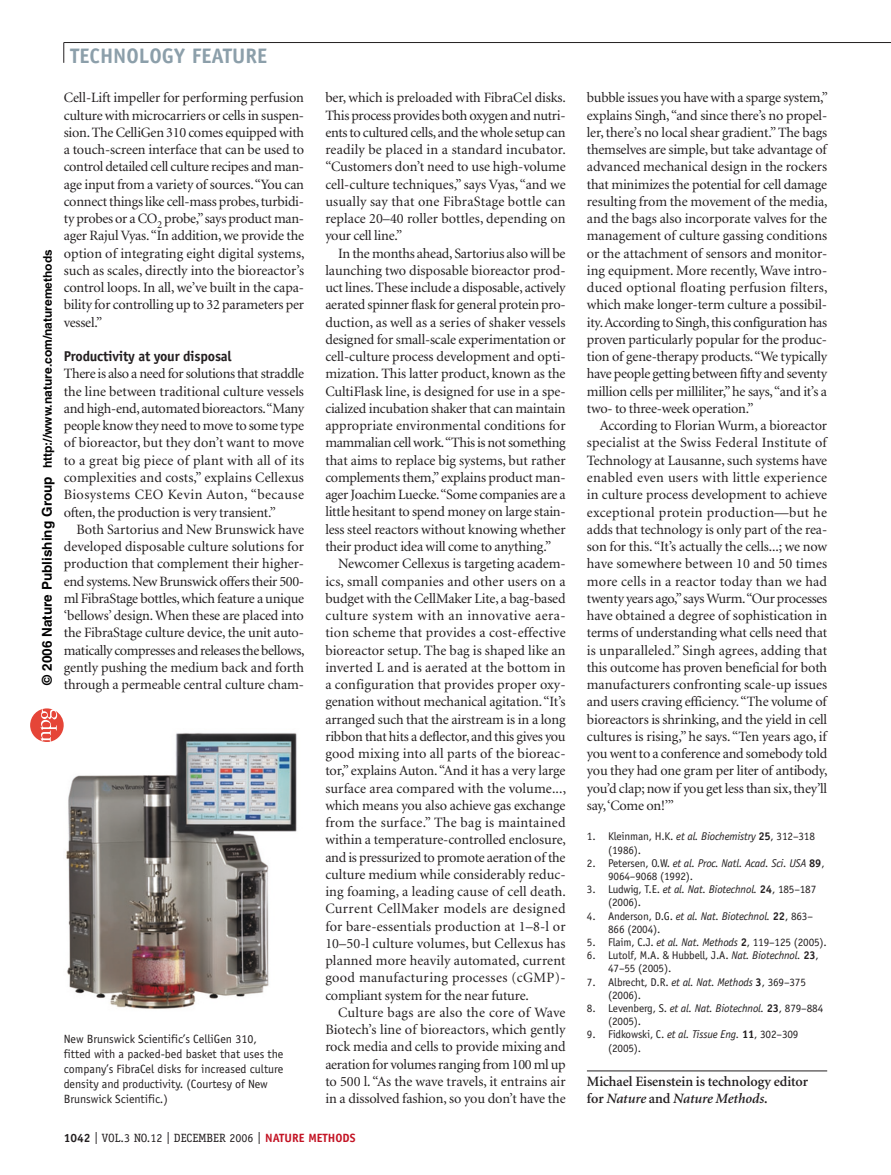
<style>
.page{position:relative;width:891px;height:1175px;background:#fff}
.page>*{position:absolute;margin:0;border:0;box-sizing:border-box;transform-origin:0 0}
.t1{font:700 21px "Officina Sans";color:#8c9faa}
.t2{font:14.25px/17.2px "Minion";letter-spacing:-.015em;color:#231f20;text-align:justify}
.t3{font:600 14.25px/17.2px "Minion";letter-spacing:-.005em;color:#231f20}
.t4{font:700 14.25px "Officina Sans";letter-spacing:-.015em;color:#231f20}
.t5{font:12px/15px "Officina Sans";color:#231f20}
.t6{font:700 12px "Helvetica";color:#000}
.t7{font:12px "Officina Serif";color:#231f20}
.t8{font:11.25px/13.2px "Officina Sans";letter-spacing:-.015em;color:#231f20}
.s1{font-size:13.5px}
.s2{font-family:"Helvetica Bold 2";font-weight:400;font-size:13.5px}
.s3{font-family:"Arial"}
.s4{font-family:"Officina Sans";font-weight:700}
.s5{font-family:"Officina Sans";font-weight:700;color:#c31324}
.s6{font-style:italic}
.s7{font-weight:700}
</style>
<div class="page">
<svg style="left:64px;top:43px;width:1px;height:20px"></svg>
<hr style="left:64px;top:42px;width:827px;height:1px;background:#231f20">
<hr style="left:587px;top:1070px;width:240px;height:1px;background:#231f20">
<img style="left:66px;top:733px;width:231px;height:276px">
<svg style="left:30px;top:708px;width:34px;height:34px"></svg>
<p class="t6" style="left:40px;top:685px;width:437px;rotate:-90deg"><span class="s1">© 200</span><span class="s2">6</span> <span class="s1">Nature Publishing Group</span> http://www.nature.com/nature<span class="s3">methods</span></p>
<h1 class="t1" style="left:70px;top:48px;width:199px">TECHNOLOGY FEATURE</h1>
<p class="t2" style="left:64px;top:90px;width:242px">Cell-Lift impeller for performing perfusion culture with microcarriers or cells in suspen&shy;sion. The CelliGen 310 comes equipped with a touch-screen interface that can be used to control detailed cell culture recipes and man&shy;age input from a variety of sources. “You can connect things like cell-mass probes, turbidi&shy;ty probes or a CO<sub>2</sub> probe,” says product man&shy;ager Rajul Vyas. “In addition, we provide the option of integrating eight digital systems, such as scales, directly into the bioreactor’s control loops. In all, we’ve built in the capa&shy;bility for controlling up to 32 parameters per vessel.”</p>
<p class="t4" style="left:64px;top:351px;width:169px">Productivity at your disposal</p>
<p class="t2" style="left:64px;top:366px;width:242px">There is also a need for solutions that straddle the line between traditional culture vessels and high-end, automated bioreactors. “Many people know they need to move to some type of bioreactor, but they don’t want to move to a great big piece of plant with all of its complexities and costs,” explains Cellexus Biosystems CEO Kevin Auton, “because often, the production is very transient.”</p>
<p class="t2" style="left:64px;top:522px;width:242px;text-indent:13px">Both Sartorius and New Brunswick have developed disposable culture solutions for production that complement their higher&shy;end systems. New Brunswick offers their 500- ml FibraStage bottles, which feature a unique ‘bellows’ design. When these are placed into the FibraStage culture device, the unit auto&shy;matically compresses and releases the bellows, gently pushing the medium back and forth through a permeable central culture cham-</p>
<p class="t5" style="left:64px;top:1032px;width:221px">New Brunswick Scientific’s CelliGen 310, fitted with a packed-bed basket that uses the company’s FibraCel disks for increased culture density and productivity. (Courtesy of New Brunswick Scientific.)</p>
<p class="t2" style="left:325px;top:90px;width:242px">ber, which is preloaded with FibraCel disks.<br>This process provides both oxygen and nutri&shy;ents to cultured cells, and the whole setup can readily be placed in a standard incubator. “Customers don’t need to use high-volume cell-culture techniques,” says Vyas, “and we usually say that one FibraStage bottle can replace 20–40 roller bottles, depending on your cell line.”</p>
<p class="t2" style="left:325px;top:246px;width:242px;text-indent:13px">In the months ahead, Sartorius also will be launching two disposable bioreactor prod&shy;uct lines. These include a disposable, actively aerated spinner flask for general protein pro&shy;duction, as well as a series of shaker vessels designed for small-scale experimentation or cell-culture process development and opti&shy;mization. This latter product, known as the CultiFlask line, is designed for use in a spe&shy;cialized incubation shaker that can maintain appropriate environmental conditions for mammalian cell work. “This is not something that aims to replace big systems, but rather complements them,” explains product man&shy;ager Joachim Luecke. “Some companies are a little hesitant to spend money on large stain&shy;less steel reactors without knowing whether their product idea will come to anything.”</p>
<p class="t2" style="left:325px;top:556px;width:242px;text-indent:13px">Newcomer Cellexus is targeting academ&shy;ics, small companies and other users on a budget with the CellMaker Lite, a bag-based culture system with an innovative aera&shy;tion scheme that provides a cost-effective bioreactor setup. The bag is shaped like an inverted L and is aerated at the bottom in a configuration that provides proper oxy&shy;genation without mechanical agitation. “It’s arranged such that the airstream is in a long ribbon that hits a deflector, and this gives you good mixing into all parts of the bioreac&shy;tor,” explains Auton. “And it has a very large surface area compared with the volume..., which means you also achieve gas exchange from the surface.” The bag is maintained within a temperature-controlled enclosure, and is pressurized to promote aeration of the culture medium while considerably reduc&shy;ing foaming, a leading cause of cell death.<br>Current CellMaker models are designed for bare-essentials production at 1–8-l or 10–50-l culture volumes, but Cellexus has planned more heavily automated, current good manufacturing processes (cGMP)- compliant system for the near future.</p>
<p class="t2" style="left:325px;top:1005px;width:242px;text-indent:13px">Culture bags are also the core of Wave Biotech’s line of bioreactors, which gently rock media and cells to provide mixing and aeration for volumes ranging from 100 ml up to 500 l. “As the wave travels, it entrains air in a dissolved fashion, so you don’t have the</p>
<p class="t7" style="left:64px;top:1133px;width:293px"><span class="s4">1042</span> | VOL.3 NO.12 | DECEMBER 2006 | <span class="s5">NATURE METHODS</span></p>
<p class="t2" style="left:587px;top:90px;width:243px">bubble issues you have with a sparge system,” explains Singh, “and since there’s no propel&shy;ler, there’s no local shear gradient.” The bags themselves are simple, but take advantage of advanced mechanical design in the rockers that minimizes the potential for cell damage resulting from the movement of the media, and the bags also incorporate valves for the management of culture gassing conditions or the attachment of sensors and monitor&shy;ing equipment. More recently, Wave intro&shy;duced optional floating perfusion filters, which make longer-term culture a possibil&shy;ity. According to Singh, this configuration has proven particularly popular for the produc&shy;tion of gene-therapy products. “We typically have people getting between fifty and seventy million cells per milliliter,” he says, “and it’s a two- to three-week operation.”</p>
<p class="t2" style="left:587px;top:418px;width:242px;text-indent:13px">According to Florian Wurm, a bioreactor specialist at the Swiss Federal Institute of Technology at Lausanne, such systems have enabled even users with little experience in culture process development to achieve exceptional protein production—but he adds that technology is only part of the rea&shy;son for this. “It’s actually the cells...; we now have somewhere between 10 and 50 times more cells in a reactor today than we had twenty years ago,” says Wurm. “Our processes have obtained a degree of sophistication in terms of understanding what cells need that is unparalleled.” Singh agrees, adding that this outcome has proven beneficial for both manufacturers confronting scale-up issues and users craving efficiency. “The volume of bioreactors is shrinking, and the yield in cell cultures is rising,” he says. “Ten years ago, if you went to a conference and somebody told you they had one gram per liter of antibody, you’d clap; now if you get less than six, they’ll say, ‘Come on!’”</p>
<p class="t8" style="left:608px;top:831px;width:208px;text-indent:-21px">1. Kleinman, H.K. <span class="s6">et al. Biochemistry</span> <span class="s7">25</span>, 312–318 (1986).</p>
<p class="t8" style="left:608px;top:857px;width:218px;text-indent:-21px">2. Petersen, O.W. <span class="s6">et al. Proc. Natl. Acad. Sci. USA</span> <span class="s7">89</span>,<br>9064–9068 (1992).</p>
<p class="t8" style="left:608px;top:883px;width:210px;text-indent:-21px">3. Ludwig, T.E. <span class="s6">et al. Nat. Biotechnol.</span> <span class="s7">24</span>, 185–187 (2006).</p>
<p class="t8" style="left:608px;top:910px;width:206px;text-indent:-21px">4. Anderson, D.G. <span class="s6">et al. Nat. Biotechnol.</span> <span class="s7">22</span>, 863–<br>866 (2004).</p>
<p class="t8" style="left:587px;top:936px;width:242px">5. Flaim, C.J. <span class="s6">et al. Nat. Methods</span> <span class="s7">2</span>, 119–125 (2005).</p>
<p class="t8" style="left:608px;top:949px;width:212px;text-indent:-21px">6. Lutolf, M.A. &amp; Hubbell, J.A. <span class="s6">Nat. Biotechnol.</span> <span class="s7">23</span>,<br>47–55 (2005).</p>
<p class="t8" style="left:608px;top:976px;width:199px;text-indent:-21px">7. Albrecht, D.R. <span class="s6">et al. Nat. Methods</span> <span class="s7">3</span>, 369–375 (2006).</p>
<p class="t8" style="left:608px;top:1002px;width:217px;text-indent:-21px">8. Levenberg, S. <span class="s6">et al. Nat. Biotechnol.</span> <span class="s7">23</span>, 879–884 (2005).</p>
<p class="t8" style="left:608px;top:1029px;width:192px;text-indent:-21px">9. Fidkowski, C. <span class="s6">et al. Tissue Eng.</span> <span class="s7">11</span>, 302–309 (2005).</p>
<p class="t3" style="left:587px;top:1074px;width:223px">Michael Eisenstein is technology editor for <span class="s6">Nature</span> and <span class="s6">Nature Methods</span>.</p>
</div>
